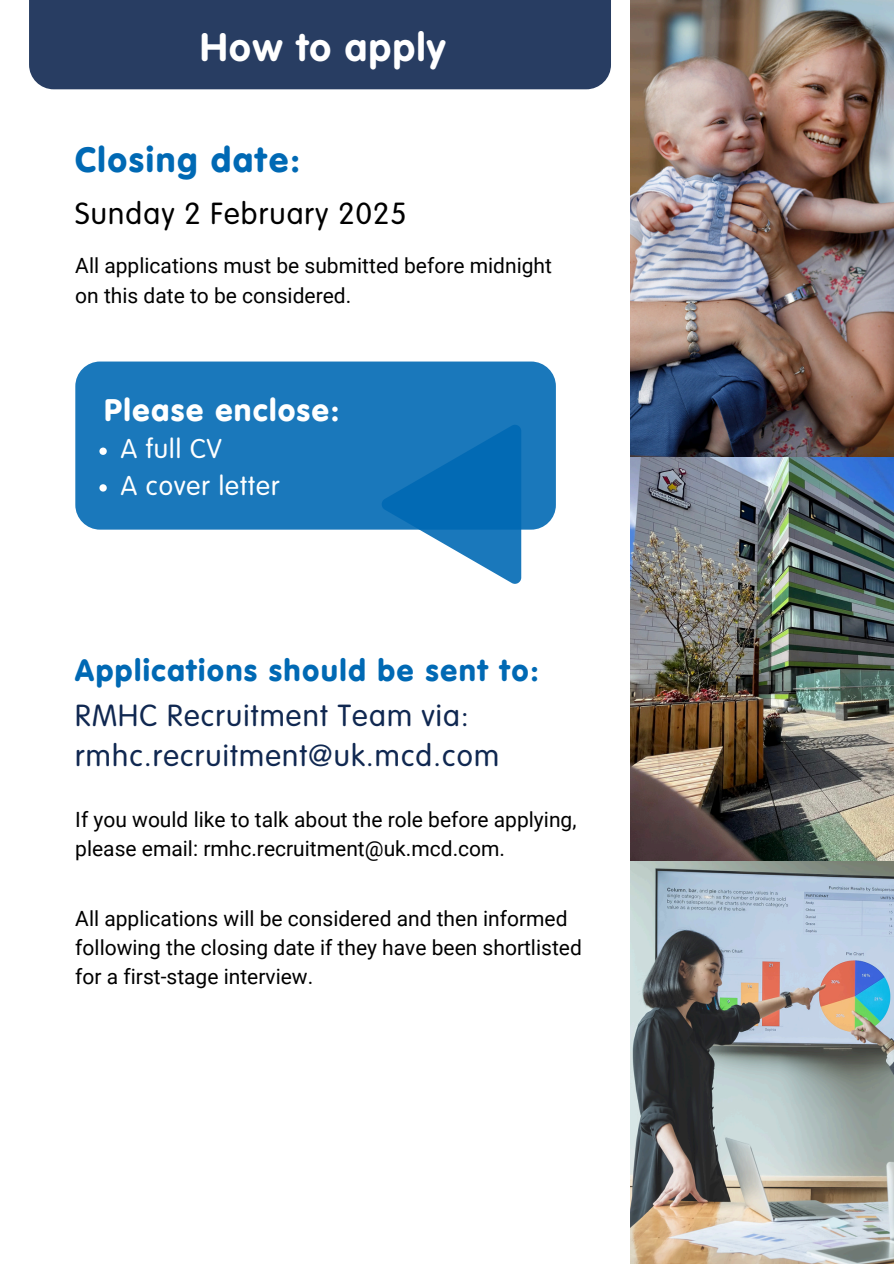
<style>
.page{position:relative;width:894px;height:1264px;background:#fff}
.page>*{position:absolute;margin:0;border:0;box-sizing:border-box;transform-origin:0 0}
.t1{font:700 39px "VAG Rounded Std";letter-spacing:.04em;color:#fff}
.t2{font:900 34.5px "VAG Rounded Std";letter-spacing:.065em;color:#0069b4}
.t3{font:900 30.75px "VAG Rounded Std";letter-spacing:.06em;color:#fff}
.t4{font:300 30px "VAG Rounded Std";letter-spacing:.04em;color:#102851}
.t5{font:900 30px "VAG Rounded Std";letter-spacing:.065em;color:#0069b4}
.t6{font:300 30px "VAG Rounded Std";letter-spacing:.04em;color:#000}
.t7{font:300 26.7px "VAG Rounded Std";letter-spacing:.04em;color:#fff}
.t8{font:21px/29.2px "Roboto";color:#000}
</style>
<div class="page">
<div style="left:29px;top:0;width:582px;height:89px;background:#283d62"></div>
<div style="left:75px;top:361px;width:480px;height:168px;background:#1a78bb;border-radius:25px"></div>
<svg style="left:381px;top:425px;width:140px;height:159px"></svg>
<img style="left:630px;top:0;width:263px;height:861px">
<img style="left:630px;top:861px;width:263px;height:402px">
<svg style="left:99px;top:447px;width:8px;height:8px"></svg>
<svg style="left:99px;top:484px;width:8px;height:7px"></svg>
<p class="t1" style="left:200px;top:31px;width:247px">How to apply</p>
<h1 class="t2" style="left:75px;top:145px;width:226px">Closing date:</h1>
<p class="t6" style="left:75px;top:201px;width:332px">Sunday 2 February 2025</p>
<p class="t8" style="left:75px;top:251px;width:478px">All applications must be submitted before midnight on this date to be considered.</p>
<h2 class="t3" style="left:104px;top:397px;width:236px">Please enclose:</h2>
<h4 class="t7" style="left:121px;top:437px;width:102px">A full CV</h4>
<p class="t7" style="left:121px;top:474px;width:160px">A cover letter</p>
<p class="t5" style="left:75px;top:657px;width:465px">Applications should be sent to:</p>
<h3 class="t4" style="left:75px;top:703px;width:395px">RMHC Recruitment Team via:</h3>
<p class="t4" style="left:75px;top:743px;width:425px">rmhc.recruitment@uk.mcd.com</p>
<p class="t8" style="left:75px;top:804px;width:502px">If you would like to talk about the role before applying, please email: rmhc.recruitment@uk.mcd.com.</p>
<h3 class="t8" style="left:75px;top:904px;width:508px">All applications will be considered and then informed following the closing date if they have been shortlisted for a first-stage interview.</h3>
</div>
